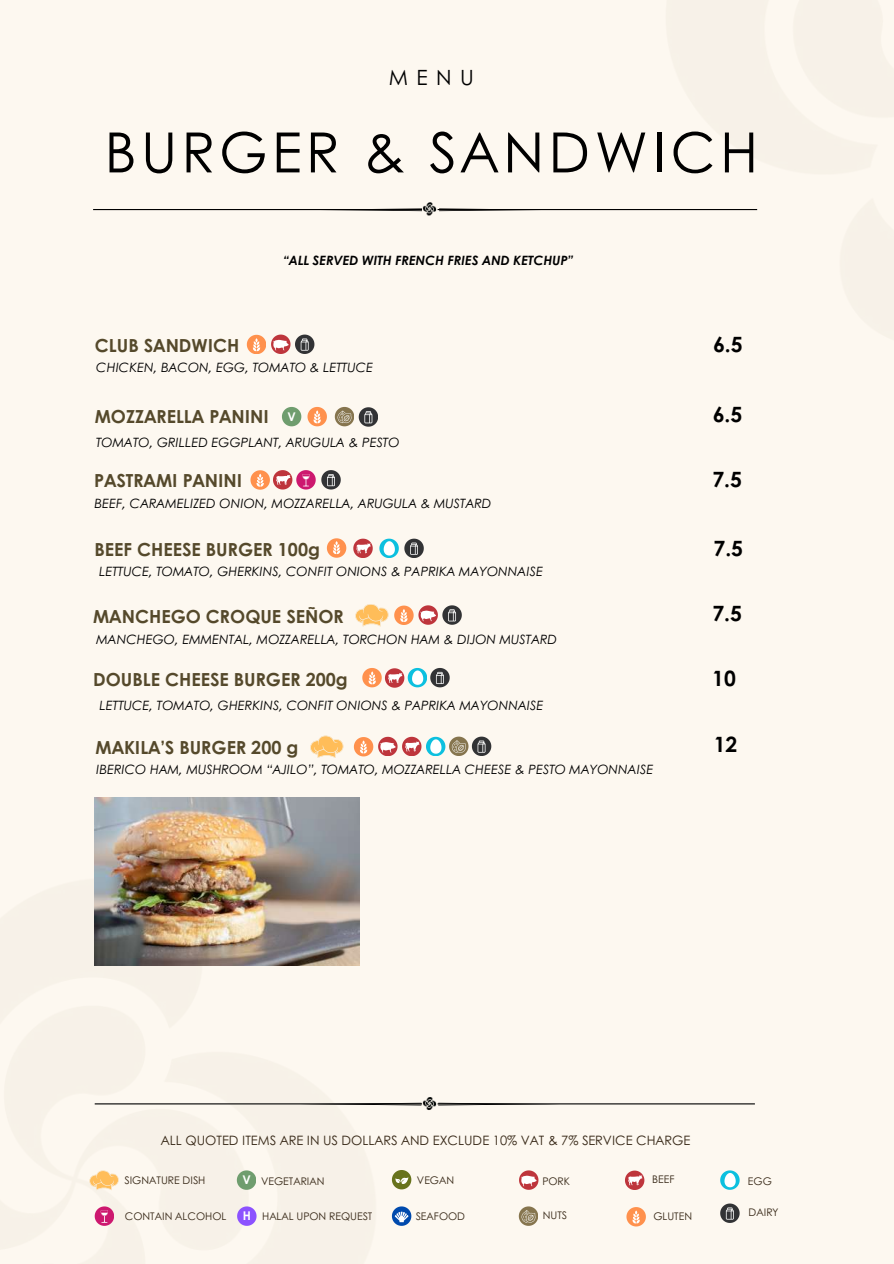
<style>
.page{position:relative;width:894px;height:1264px;background:#fff}
.page>*{position:absolute;margin:0;border:0;box-sizing:border-box;transform-origin:0 0}
.t1{font:55.5px "Century Gothic";letter-spacing:.08em;color:#000}
.t2{font:700 21.15px "Century Gothic";color:#000}
.t3{font:21px "Century Gothic";color:#000}
.t4{font:700 18px "Century Gothic";color:#55492b}
.t5{font:italic 12.9px "Century Gothic";color:#000}
.t6{font:12.9px "Century Gothic";color:#382918}
.t7{font:italic 700 12.9px "Century Gothic";color:#000}
.t8{font:700 12px "Century Gothic";color:#fff}
.t9{font:10.5px "Century Gothic";color:#382918}
.s1{font-weight:700;font-size:12px;color:#fff}
</style>
<div class="page">
<div style="left:0;top:0;width:893px;height:1263px;background:#fdf8f0"></div>
<svg style="left:362px;top:668px;width:87px;height:19px"></svg>
<svg style="left:310px;top:735px;width:33px;height:23px"></svg>
<img style="left:95px;top:797px;width:265px;height:168px">
<svg style="left:247px;top:334px;width:67px;height:20px"></svg>
<svg style="left:282px;top:407px;width:19px;height:19px"></svg>
<svg style="left:335px;top:407px;width:43px;height:19px"></svg>
<svg style="left:307px;top:407px;width:19px;height:19px"></svg>
<svg style="left:250px;top:470px;width:65px;height:19px"></svg>
<svg style="left:321px;top:470px;width:19px;height:19px"></svg>
<svg style="left:355px;top:604px;width:33px;height:22px"></svg>
<svg style="left:394px;top:605px;width:67px;height:19px"></svg>
<svg style="left:354px;top:736px;width:137px;height:20px"></svg>
<svg style="left:353px;top:538px;width:19px;height:20px"></svg>
<svg style="left:379px;top:538px;width:19px;height:20px"></svg>
<svg style="left:404px;top:538px;width:19px;height:20px"></svg>
<svg style="left:327px;top:538px;width:19px;height:19px"></svg>
<hr style="left:95px;top:1103px;width:659px;height:1px;background:#000">
<svg style="left:300px;top:1102px;width:259px;height:4px"></svg>
<img style="left:421px;top:1097px;width:16px;height:13px">
<hr style="left:93px;top:209px;width:664px;height:1px;background:#000">
<svg style="left:301px;top:208px;width:259px;height:4px"></svg>
<img style="left:421px;top:202px;width:16px;height:14px">
<svg style="left:237px;top:1206px;width:19px;height:19px"></svg>
<svg style="left:95px;top:1206px;width:19px;height:19px"></svg>
<svg style="left:720px;top:1203px;width:19px;height:19px"></svg>
<svg style="left:392px;top:1206px;width:19px;height:19px"></svg>
<svg style="left:518px;top:1206px;width:20px;height:19px"></svg>
<svg style="left:720px;top:1170px;width:19px;height:19px"></svg>
<svg style="left:626px;top:1207px;width:19px;height:19px"></svg>
<svg style="left:519px;top:1170px;width:19px;height:19px"></svg>
<svg style="left:89px;top:1170px;width:30px;height:20px"></svg>
<svg style="left:237px;top:1170px;width:19px;height:19px"></svg>
<svg style="left:625px;top:1170px;width:19px;height:19px"></svg>
<svg style="left:392px;top:1170px;width:19px;height:19px"></svg>
<h3 class="t3" style="left:389px;top:61px;width:86px">MENU</h3>
<h1 class="t1" style="left:105px;top:110px;width:654px">BURGER &amp; SANDWICH</h1>
<p class="t7" style="left:283px;top:251px;width:291px">“ALL SERVED WITH FRENCH FRIES AND KETCHUP”</p>
<h3 class="t4" style="left:95px;top:332px;width:146px">CLUB SANDWICH</h3>
<h2 class="t2" style="left:712px;top:328px;width:31px">6.5</h2>
<p class="t5" style="left:96px;top:358px;width:278px">CHICKEN, BACON, EGG, TOMATO &amp; LETTUCE</p>
<h3 class="t4" style="left:95px;top:403px;width:176px">MOZZARELLA PANINI</h3>
<p class="t5" style="left:96px;top:432px;width:305px">TOMATO, GRILLED EGGPLANT, ARUGULA &amp; PESTO</p>
<p class="t8" style="left:287px;top:407px;width:10px">V</p>
<h2 class="t2" style="left:712px;top:398px;width:31px">6.5</h2>
<h3 class="t4" style="left:94px;top:467px;width:149px">PASTRAMI PANINI</h3>
<h2 class="t2" style="left:712px;top:463px;width:31px">7.5</h2>
<p class="t5" style="left:94px;top:493px;width:398px">BEEF, CARAMELIZED ONION, MOZZARELLA, ARUGULA &amp; MUSTARD</p>
<h3 class="t4" style="left:94px;top:535px;width:227px">BEEF CHEESE BURGER 100g</h3>
<p class="t5" style="left:99px;top:562px;width:445px">LETTUCE, TOMATO, GHERKINS, CONFIT ONIONS &amp; PAPRIKA MAYONNAISE</p>
<h2 class="t2" style="left:713px;top:532px;width:31px">7.5</h2>
<h3 class="t4" style="left:93px;top:603px;width:252px">MANCHEGO CROQUE SEÑOR</h3>
<h2 class="t2" style="left:712px;top:597px;width:31px">7.5</h2>
<p class="t5" style="left:96px;top:629px;width:462px">MANCHEGO, EMMENTAL, MOZZARELLA, TORCHON HAM &amp; DIJON MUSTARD</p>
<h3 class="t4" style="left:93px;top:665px;width:256px">DOUBLE CHEESE BURGER 200g</h3>
<p class="t5" style="left:99px;top:696px;width:445px">LETTUCE, TOMATO, GHERKINS, CONFIT ONIONS &amp; PAPRIKA MAYONNAISE</p>
<h2 class="t2" style="left:712px;top:662px;width:25px">10</h2>
<h3 class="t4" style="left:95px;top:733px;width:204px">MAKILA’S BURGER 200 g</h3>
<h2 class="t2" style="left:713px;top:728px;width:25px">12</h2>
<p class="t5" style="left:96px;top:759px;width:558px">IBERICO HAM, MUSHROOM “AJILO”, TOMATO, MOZZARELLA CHEESE &amp; PESTO MAYONNAISE</p>
<p class="t6" style="left:161px;top:1130px;width:531px">ALL QUOTED ITEMS ARE IN US DOLLARS AND EXCLUDE 10% VAT &amp; 7% SERVICE CHARGE</p>
<p class="t9" style="left:125px;top:1172px;width:82px">SIGNATURE DISH</p>
<p class="t9" style="left:242px;top:1173px;width:84px"><span class="s1">V</span> VEGETARIAN</p>
<p class="t9" style="left:542px;top:1173px;width:29px">PORK</p>
<p class="t9" style="left:652px;top:1171px;width:24px">BEEF</p>
<p class="t9" style="left:747px;top:1172px;width:25px">EGG</p>
<p class="t9" style="left:417px;top:1171px;width:39px">VEGAN</p>
<p class="t9" style="left:125px;top:1208px;width:103px">CONTAIN ALCOHOL</p>
<p class="t9" style="left:243px;top:1208px;width:131px"><span class="s1">H</span> HALAL UPON REQUEST</p>
<p class="t9" style="left:416px;top:1208px;width:51px">SEAFOOD</p>
<p class="t9" style="left:542px;top:1207px;width:26px">NUTS</p>
<p class="t9" style="left:653px;top:1208px;width:40px">GLUTEN</p>
<p class="t9" style="left:748px;top:1204px;width:31px">DAIRY</p>
</div>
